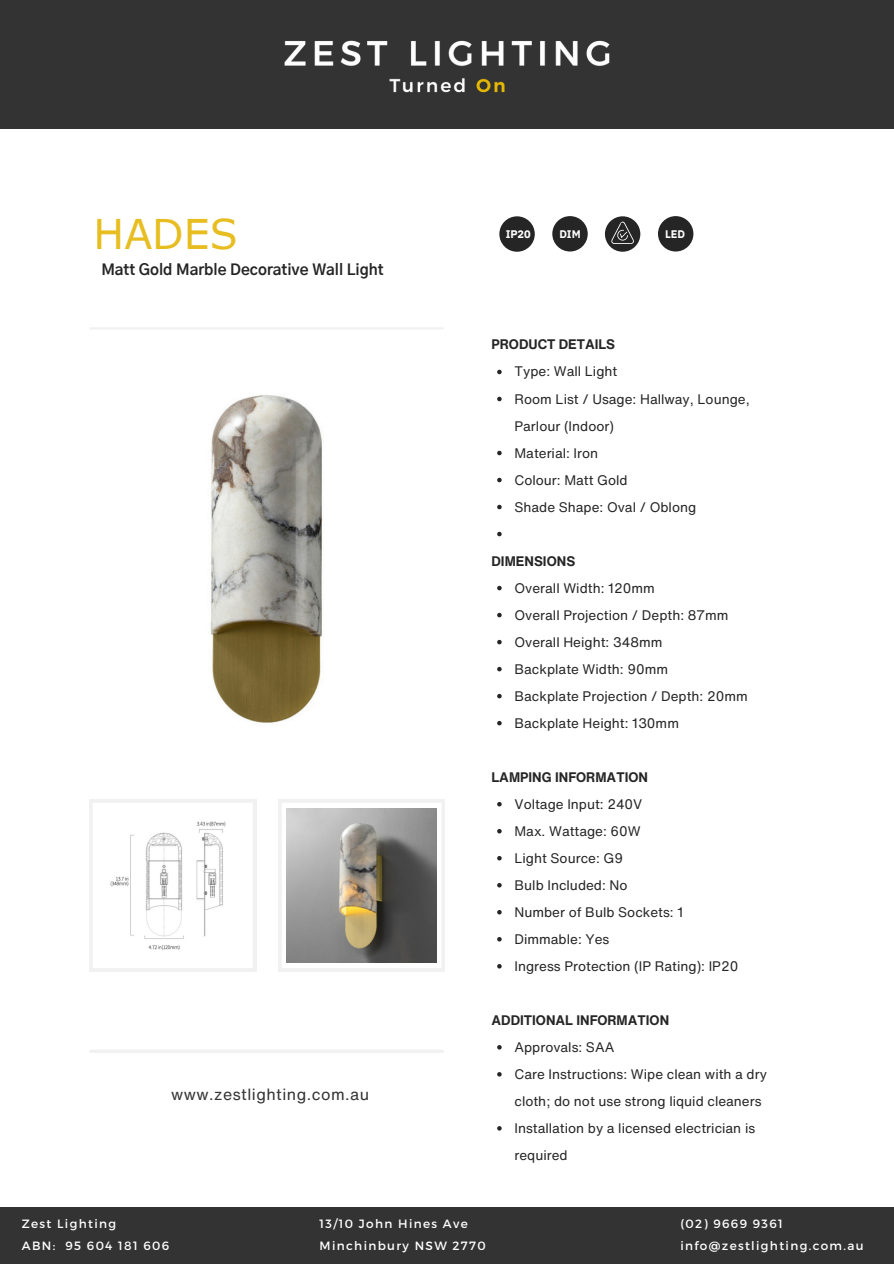
<style>
.page{position:relative;width:894px;height:1264px;background:#fff}
.page>*{position:absolute;margin:0;border:0;box-sizing:border-box;transform-origin:0 0}
.t1{font:40.95px "Verdana Pro";color:#e7bd20}
.t2{font:15.9px "Helvetica Now Text";letter-spacing:.03em;color:#333}
.t3{font:700 15.15px "Gothic A1";color:#252525}
.t4{font:13.5px/27px "Helvetica Now Text";color:#252525}
.t5{font:700 13.5px "Helvetica Now Text";color:#252525}
.t6{font:12px "Montserrat";letter-spacing:.11em;color:#fff}
.t7{font:700 10.95px "IBM Plex Sans";color:#fff}
</style>
<div class="page">
<div style="left:0;top:0;width:893px;height:129px;background:#333"></div>
<svg style="left:89px;top:799px;width:167px;height:172px"></svg>
<svg style="left:278px;top:799px;width:166px;height:172px"></svg>
<img style="left:284px;top:40px;width:326px;height:53px">
<div style="left:0;top:1207px;width:893px;height:56px;background:#333"></div>
<hr style="left:89px;top:327px;width:354px;height:2px;background:#f1f1f1">
<hr style="left:89px;top:1049px;width:354px;height:3px;background:#f1f1f1">
<img style="left:210px;top:395px;width:112px;height:328px">
<img style="left:287px;top:808px;width:149px;height:154px">
<img style="left:98px;top:808px;width:149px;height:154px">
<svg style="left:497px;top:370px;width:4px;height:4px"></svg>
<svg style="left:497px;top:397px;width:4px;height:4px"></svg>
<svg style="left:497px;top:451px;width:4px;height:4px"></svg>
<svg style="left:497px;top:478px;width:4px;height:4px"></svg>
<svg style="left:497px;top:505px;width:4px;height:4px"></svg>
<svg style="left:497px;top:532px;width:4px;height:4px"></svg>
<svg style="left:497px;top:586px;width:4px;height:4px"></svg>
<svg style="left:497px;top:613px;width:4px;height:4px"></svg>
<svg style="left:497px;top:640px;width:4px;height:4px"></svg>
<svg style="left:497px;top:667px;width:4px;height:4px"></svg>
<svg style="left:497px;top:694px;width:4px;height:4px"></svg>
<svg style="left:497px;top:721px;width:4px;height:4px"></svg>
<svg style="left:497px;top:802px;width:4px;height:4px"></svg>
<svg style="left:497px;top:829px;width:4px;height:4px"></svg>
<svg style="left:497px;top:856px;width:4px;height:4px"></svg>
<svg style="left:497px;top:883px;width:4px;height:4px"></svg>
<svg style="left:497px;top:910px;width:4px;height:4px"></svg>
<svg style="left:497px;top:937px;width:4px;height:4px"></svg>
<svg style="left:497px;top:964px;width:4px;height:4px"></svg>
<svg style="left:497px;top:1045px;width:4px;height:4px"></svg>
<svg style="left:497px;top:1072px;width:4px;height:4px"></svg>
<svg style="left:497px;top:1126px;width:4px;height:4px"></svg>
<div style="left:499px;top:216px;width:35px;height:36px;background:#252525;border-radius:50%"></div>
<div style="left:604px;top:216px;width:36px;height:36px;background:#252525;border-radius:50%"></div>
<svg style="left:611px;top:221px;width:23px;height:23px"></svg>
<div style="left:657px;top:216px;width:36px;height:35px;background:#252525;border-radius:50%"></div>
<div style="left:552px;top:216px;width:35px;height:35px;background:#252525;border-radius:50%"></div>
<p class="t1" style="left:94px;top:207px;width:145px">HADES</p>
<p class="t3" style="left:101px;top:263px;width:283px">Matt Gold Marble Decorative Wall Light</p>
<p class="t2" style="left:171px;top:1082px;width:199px">www.zestlighting.com.au</p>
<p class="t7" style="left:505px;top:227px;width:27px">IP20</p>
<p class="t7" style="left:559px;top:227px;width:23px">DIM</p>
<p class="t7" style="left:665px;top:227px;width:22px">LED</p>
<p class="t5" style="left:491px;top:334px;width:125px">PRODUCT DETAILS</p>
<p class="t4" style="left:514px;top:358px;width:104px">Type: Wall Light</p>
<h3 class="t4" style="left:514px;top:385px;width:237px">Room List / Usage: Hallway, Lounge,<br>Parlour (Indoor)</h3>
<h6 class="t4" style="left:514px;top:439px;width:85px">Material: Iron</h6>
<h6 class="t4" style="left:514px;top:466px;width:115px">Colour: Matt Gold</h6>
<h6 class="t4" style="left:514px;top:493px;width:183px">Shade Shape: Oval / Oblong</h6>
<h6 class="t5" style="left:491px;top:550px;width:85px">DIMENSIONS</h6>
<h4 class="t4" style="left:514px;top:574px;width:142px">Overall Width: 120mm</h4>
<p class="t4" style="left:514px;top:601px;width:215px">Overall Projection / Depth: 87mm</p>
<p class="t4" style="left:514px;top:628px;width:149px">Overall Height: 348mm</p>
<p class="t4" style="left:514px;top:655px;width:155px">Backplate Width: 90mm</p>
<p class="t4" style="left:514px;top:682px;width:235px">Backplate Projection / Depth: 20mm</p>
<p class="t4" style="left:514px;top:709px;width:166px">Backplate Height: 130mm</p>
<h4 class="t5" style="left:491px;top:766px;width:158px">LAMPING INFORMATION</h4>
<p class="t4" style="left:514px;top:790px;width:129px">Voltage Input: 240V</p>
<p class="t4" style="left:514px;top:817px;width:128px">Max. Wattage: 60W</p>
<p class="t4" style="left:514px;top:844px;width:110px">Light Source: G9</p>
<p class="t4" style="left:514px;top:871px;width:114px">Bulb Included: No</p>
<p class="t4" style="left:514px;top:898px;width:170px">Number of Bulb Sockets: 1</p>
<p class="t4" style="left:514px;top:925px;width:96px">Dimmable: Yes</p>
<h4 class="t4" style="left:514px;top:952px;width:225px">Ingress Protection (IP Rating): IP20</h4>
<p class="t5" style="left:491px;top:1009px;width:179px">ADDITIONAL INFORMATION</p>
<p class="t4" style="left:514px;top:1033px;width:101px">Approvals: SAA</p>
<p class="t4" style="left:514px;top:1060px;width:254px">Care Instructions: Wipe clean with a dry cloth; do not use strong liquid cleaners</p>
<p class="t4" style="left:514px;top:1114px;width:242px">Installation by a licensed electrician is required</p>
<h4 class="t6" style="left:22px;top:1216px;width:96px">Zest Lighting</h4>
<p class="t6" style="left:22px;top:1238px;width:149px">ABN: 95 604 181 606</p>
<p class="t6" style="left:319px;top:1216px;width:150px">13/10 John Hines Ave</p>
<p class="t6" style="left:319px;top:1238px;width:167px">Minchinbury NSW 2770</p>
<p class="t6" style="left:680px;top:1216px;width:104px">(02) 9669 9361</p>
<p class="t6" style="left:680px;top:1238px;width:185px">info@zestlighting.com.au</p>
</div>
